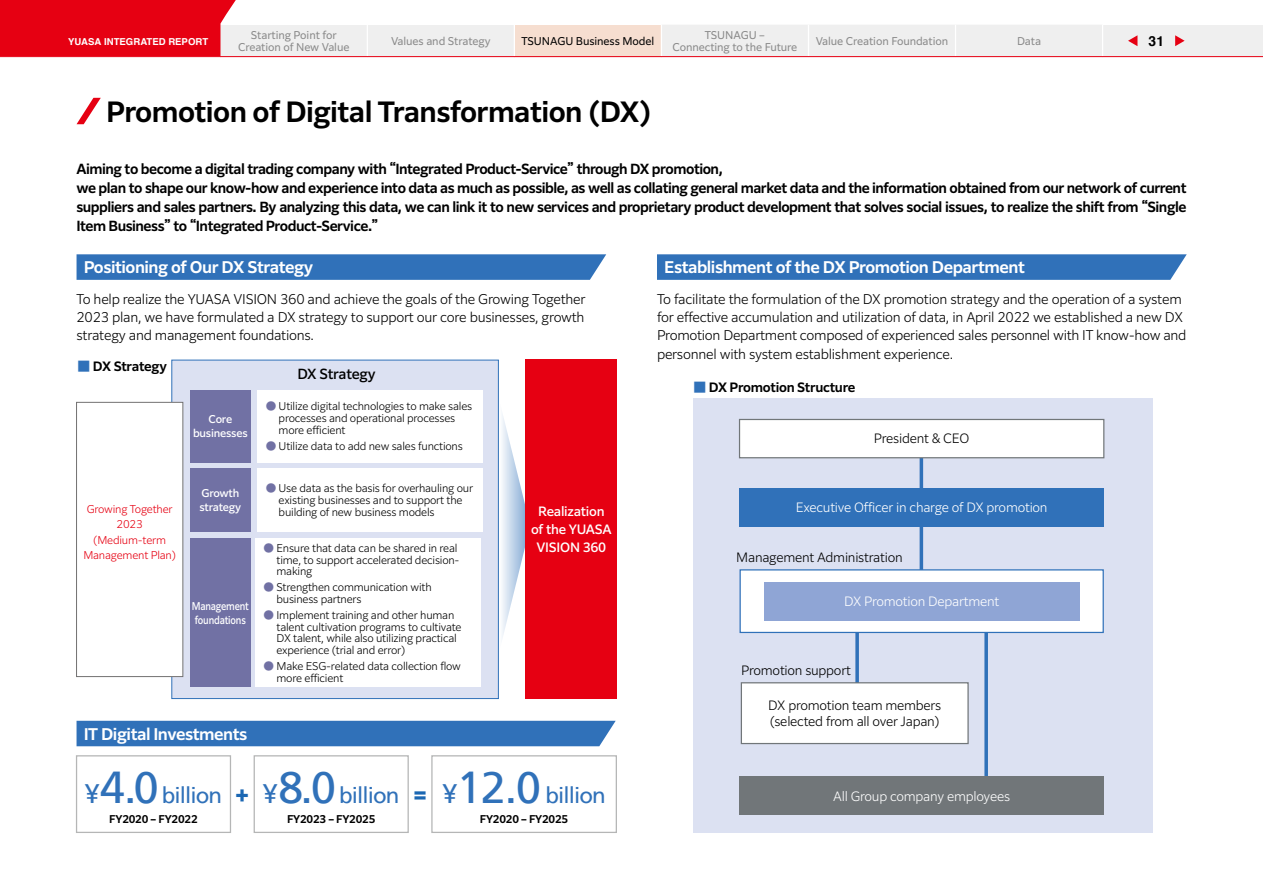
<style>
.page{position:relative;width:1263px;height:893px;background:#fff}
.page>*{position:absolute;margin:0;border:0;box-sizing:border-box;transform-origin:0 0}
.t1{font:600 27.6px "Clarimo UDPE";letter-spacing:-.02em;color:#000}
.t2{font:22.35px "Frutiger";letter-spacing:-.04em;color:#3071b9}
.t3{font:800 21.3px "Clarimo UDPE";color:#1b67b3}
.t4{font:600 15.9px "Clarimo UDPE";letter-spacing:-.03em;color:#fff}
.t5{font:600 13.8px/19.2px "Clarimo UDPE";letter-spacing:-.035em;color:#000}
.t6{font:500 13.8px "Clarimo UDPE";letter-spacing:-.02em;color:#000}
.t7{font:700 13.8px "Helvetica";color:#000}
.t8{font:300 13.35px/18px "Clarimo UDPE";letter-spacing:-.02em;color:#000;text-align:justify}
.t9{font:300 12.75px/15.9px "Clarimo UDPE";letter-spacing:-.02em;color:#000}
.t10{font:300 12.75px "Clarimo UDPE";letter-spacing:-.02em;color:#fff}
.t11{font:600 12.75px "Clarimo UDPE";letter-spacing:-.02em;color:#000}
.t12{font:500 12.75px/18px "Clarimo UDPE";letter-spacing:-.02em;color:#fff;text-align:center}
.t13{font:300 10.65px/11.7px "Clarimo UDPE";letter-spacing:-.02em;color:#000}
.t14{font:10.65px/11.7px "Clarimo UDPE";letter-spacing:-.01em;color:#898989;text-align:center}
.t15{font:300 10.65px/15.1px "Clarimo UDPE";letter-spacing:-.02em;color:#e60012;text-align:center}
.t16{font:600 10.65px "Clarimo UDPE";letter-spacing:-.02em;color:#000}
.t17{font:500 10.65px/13.8px "Clarimo UDPE";letter-spacing:-.02em;color:#fff;text-align:center}
.t18{font:500 10.65px/13.8px "Clarimo UDPE";letter-spacing:-.02em;color:#fff;scale:.85 1}
.t19{font:10.65px "Clarimo UDPE";letter-spacing:-.01em;color:#000}
.t20{font:700 9.6px "Helvetica";color:#fff}
.s1{font-family:"UD Shin Go Pro De";font-weight:700}
.s2{font-family:"UD Shin Go Pro De";font-weight:700;color:#3071b9}
.s3{font-family:"UD Shin Go Pro";color:#7171a4}
.s4{font-size:26.85px}
.s5{font-size:44.7px}
</style>
<div class="page">
<svg style="left:502px;top:400px;width:24px;height:252px"></svg>
<div style="left:526px;top:360px;width:91px;height:339px;background:#e60012"></div>
<div style="left:171px;top:360px;width:328px;height:339px;background:#dce1f2;border:1px solid #3071b9"></div>
<div style="left:255px;top:538px;width:225px;height:149px;background:#fff"></div>
<div style="left:693px;top:399px;width:460px;height:434px;background:#dce1f2"></div>
<hr style="left:920px;top:436px;width:3px;height:139px;background:#3071b9">
<svg style="left:855px;top:633px;width:4px;height:49px"></svg>
<svg style="left:984px;top:633px;width:4px;height:144px"></svg>
<div style="left:739px;top:569px;width:365px;height:64px;background:#fff;border:1px solid #3071b9"></div>
<svg style="left:77px;top:98px;width:24px;height:26px"></svg>
<svg style="left:77px;top:254px;width:529px;height:26px;background:#3675bb"></svg>
<svg style="left:657px;top:254px;width:530px;height:26px;background:#3775bb"></svg>
<div style="left:77px;top:721px;width:539px;height:25px;background:#3071b9"></div>
<div style="left:431px;top:755px;width:186px;height:78px;border:1px solid #b5b6b6"></div>
<div style="left:254px;top:755px;width:155px;height:78px;border:1px solid #b5b6b6"></div>
<div style="left:76px;top:755px;width:155px;height:78px;border:1px solid #b5b6b6"></div>
<div style="left:190px;top:390px;width:61px;height:72px;background:#7171a4"></div>
<div style="left:739px;top:419px;width:365px;height:39px;background:#fff"></div>
<div style="left:739px;top:419px;width:365px;height:39px;border:1px solid #717679"></div>
<div style="left:739px;top:488px;width:365px;height:38px;background:#3071b9"></div>
<div style="left:764px;top:582px;width:315px;height:38px;background:#8fa5d5"></div>
<div style="left:739px;top:777px;width:365px;height:38px;background:#717679"></div>
<div style="left:257px;top:390px;width:226px;height:72px;background:#fff"></div>
<div style="left:190px;top:468px;width:61px;height:64px;background:#7171a4"></div>
<div style="left:190px;top:538px;width:61px;height:149px;background:#7171a4"></div>
<div style="left:741px;top:683px;width:227px;height:60px;background:#fff"></div>
<div style="left:741px;top:682px;width:228px;height:62px;border:1px solid #717679"></div>
<div style="left:257px;top:468px;width:226px;height:64px;background:#fff"></div>
<div style="left:77px;top:402px;width:106px;height:275px;background:#fff"></div>
<div style="left:76px;top:402px;width:107px;height:275px;border:1px solid #727171"></div>
<div style="left:220px;top:25px;width:147px;height:32px;background:#efefef"></div>
<div style="left:367px;top:25px;width:147px;height:32px;background:#efefef"></div>
<div style="left:514px;top:25px;width:147px;height:32px;background:#f6ded0"></div>
<div style="left:662px;top:25px;width:440px;height:31px;background:#efefef"></div>
<div style="left:1102px;top:25px;width:161px;height:32px;background:#efefef"></div>
<hr style="left:367px;top:25px;width:1px;height:32px;background:#fff">
<hr style="left:514px;top:25px;width:1px;height:32px;background:#fff">
<hr style="left:808px;top:25px;width:1px;height:32px;background:#fff">
<hr style="left:955px;top:25px;width:1px;height:32px;background:#fff">
<hr style="left:1102px;top:25px;width:1px;height:32px;background:#fff">
<div style="left:0;top:0;width:236px;height:56px;background:#e60012"></div>
<svg style="left:1175px;top:35px;width:9px;height:11px"></svg>
<svg style="left:1128px;top:35px;width:9px;height:11px"></svg>
<hr style="left:0;top:56px;width:1263px;height:1px;background:#e60012">
<p class="t14" style="left:238px;top:29px;width:113px">Starting Point for<br>Creation of New Value</p>
<p class="t14" style="left:391px;top:34px;width:101px">Values and Strategy</p>
<p class="t19" style="left:521px;top:33px;width:134px">TSUNAGU Business Model</p>
<p class="t14" style="left:672px;top:29px;width:126px">TSUNAGU –<br>Connecting to the Future</p>
<p class="t20" style="left:68px;top:34px;width:142px">YUASA INTEGRATED REPORT</p>
<p class="t14" style="left:816px;top:34px;width:134px">Value Creation Foundation</p>
<p class="t14" style="left:1017px;top:34px;width:26px">Data</p>
<p class="t7" style="left:1149px;top:30px;width:17px">31</p>
<h1 class="t1" style="left:106px;top:89px;width:547px">Promotion of Digital Transformation (DX)</h1>
<p class="t5" style="left:76px;top:158px;width:1112px">Aiming to become a digital trading company with <span class="s1">“</span>Integrated Product-Service<span class="s1">”</span>through DX promotion,<br>we plan to shape our know-how and experience into data as much as possible, as well as collating general market data and the information obtained from our network of current suppliers and sales partners. By analyzing this data, we can link it to new services and proprietary product development that solves social issues, to realize the shift from <span class="s1">“</span>Single Item Business<span class="s1">”</span>to <span class="s1">“</span>Integrated Product-Service.<span class="s1">”</span></p>
<h3 class="t4" style="left:84px;top:254px;width:231px">Positioning of Our DX Strategy</h3>
<h3 class="t4" style="left:664px;top:254px;width:362px">Establishment of the DX Promotion Department</h3>
<p class="t8" style="left:77px;top:289px;width:511px">To help realize the YUASA VISION 360 and achieve the goals of the Growing Together 2023 plan, we have formulated a DX strategy to support our core businesses, growth strategy and management foundations.</p>
<p class="t8" style="left:657px;top:289px;width:531px;text-align:left">To facilitate the formulation of the DX promotion strategy and the operation of a system for effective accumulation and utilization of data, in April 2022 we established a new DX Promotion Department composed of experienced sales personnel with IT know-how and personnel with system establishment experience.</p>
<p class="t11" style="left:78px;top:356px;width:91px"><span class="s2">■</span> DX Strategy</p>
<p class="t6" style="left:297px;top:363px;width:80px">DX Strategy</p>
<p class="t11" style="left:693px;top:377px;width:163px"><span class="s2">■</span> DX Promotion Structure</p>
<p class="t15" style="left:83px;top:501px;width:94px">Growing Together<br>2023 (Medium-term<br>Management Plan)</p>
<p class="t17" style="left:193px;top:412px;width:56px">Core businesses</p>
<p class="t17" style="left:199px;top:485px;width:43px;text-align:left">Growth strategy</p>
<p class="t18" style="left:192px;top:598px;width:69px">Management foundations</p>
<p class="t13" style="left:279px;top:400px;width:195px;text-indent:-13px"><span class="s3">●</span> Utilize digital technologies to make sales processes and operational processes more efficient</p>
<p class="t13" style="left:266px;top:439px;width:199px"><span class="s3">●</span> Utilize data to add new sales functions</p>
<p class="t13" style="left:279px;top:481px;width:196px;text-indent:-13px"><span class="s3">●</span> Use data as the basis for overhauling our existing businesses and to support the building of new business models</p>
<p class="t12" style="left:531px;top:501px;width:82px">Realization of the YUASA</p>
<p class="t13" style="left:264px;top:541px;width:195px"><span class="s3">●</span> Ensure that data can be shared in real</p>
<p class="t12" style="left:536px;top:537px;width:71px">VISION 360</p>
<p class="t13" style="left:276px;top:553px;width:185px">time, to support accelerated decision&shy;making</p>
<p class="t13" style="left:276px;top:580px;width:157px;text-indent:-13px"><span class="s3">●</span> Strengthen communication with business partners</p>
<p class="t13" style="left:276px;top:608px;width:187px;text-indent:-13px"><span class="s3">●</span> Implement training and other human talent cultivation programs to cultivate DX talent, while also utilizing practical experience (trial and error)</p>
<p class="t13" style="left:276px;top:659px;width:186px;text-indent:-13px"><span class="s3">●</span> Make ESG-related data collection flow more efficient</p>
<h3 class="t4" style="left:84px;top:721px;width:165px">IT Digital Investments</h3>
<h2 class="t2" style="left:85px;top:785px;width:139px"><span class="s4">¥</span><span class="s5">4.0</span> billion</h2>
<p class="t16" style="left:109px;top:810px;width:90px">FY2020 – FY2022</p>
<h2 class="t2" style="left:263px;top:785px;width:138px"><span class="s4">¥</span><span class="s5">8.0</span> billion</h2>
<p class="t16" style="left:287px;top:810px;width:90px">FY2023 – FY2025</p>
<h3 class="t3" style="left:236px;top:776px;width:15px">+</h3>
<h3 class="t3" style="left:413px;top:776px;width:15px">=</h3>
<h2 class="t2" style="left:442px;top:785px;width:165px"><span class="s4">¥</span><span class="s5">12.0</span> billion</h2>
<p class="t16" style="left:480px;top:810px;width:90px">FY2020 – FY2025</p>
<p class="t9" style="left:874px;top:430px;width:97px">President &amp; CEO</p>
<p class="t10" style="left:796px;top:497px;width:253px">Executive Officer in charge of DX promotion</p>
<p class="t9" style="left:736px;top:548px;width:168px">Management Administration</p>
<p class="t10" style="left:844px;top:591px;width:157px">DX Promotion Department</p>
<p class="t9" style="left:741px;top:661px;width:111px">Promotion support</p>
<p class="t9" style="left:768px;top:696px;width:174px">DX promotion team members (selected from all over Japan)</p>
<p class="t10" style="left:833px;top:786px;width:178px">All Group company employees</p>
</div>
